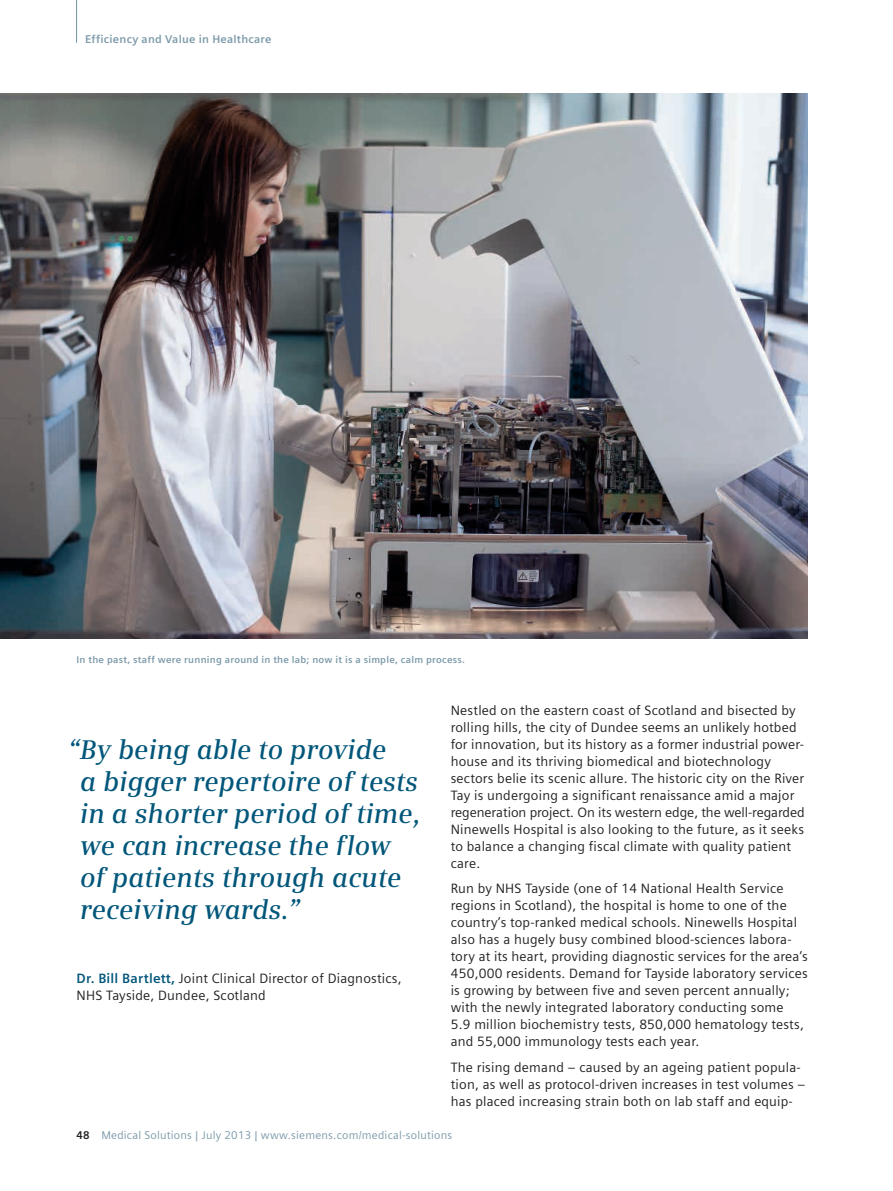
<style>
.page{position:relative;width:893px;height:1191px;background:#fff}
.page>*{position:absolute;margin:0;border:0;box-sizing:border-box;transform-origin:0 0}
.t1{font:italic 600 27px/32px "Siemens Serif";letter-spacing:.005em;color:#00567a}
.t2{font:13.5px/17px "Siemens Sans";letter-spacing:.015em;color:#231f20}
.t3{font:11.25px "Siemens Sans";letter-spacing:.02em;color:#7b99a9}
.t4{font:700 11.25px "Siemens Sans";letter-spacing:.02em;color:#7b99a9}
.t5{font:700 9.75px "Siemens Sans";letter-spacing:.025em;color:#7b99a9}
.s1{font-weight:700;color:#00567a}
.s2{font-weight:700;color:#231f20}
</style>
<div class="page">
<img style="left:0;top:94px;width:808px;height:544px">
<hr style="left:76px;top:0;width:1px;height:43px;background:#7b99a9">
<p class="t4" style="left:85px;top:32px;width:188px">Efficiency and Value in Healthcare</p>
<p class="t5" style="left:77px;top:653px;width:390px">In the past, staff were running around in the lab; now it is a simple, calm process.</p>
<p class="t1" style="left:80px;top:733px;width:342px;text-indent:-12px">“By being able to provide<br>a bigger repertoire of tests in a shorter period of time, we can increase the flow of patients through acute receiving wards.”</p>
<p class="t2" style="left:77px;top:969px;width:327px"><span class="s1">Dr. Bill Bartlett,</span> Joint Clinical Director of Diagnostics,<br>NHS Tayside, Dundee, Scotland</p>
<p class="t2" style="left:451px;top:701px;width:355px">Nestled on the eastern coast of Scotland and bisected by rolling hills, the city of Dundee seems an unlikely hotbed for innovation, but its history as a former industrial power&shy;house and its thriving biomedical and biotechnology sectors belie its scenic allure. The historic city on the River Tay is undergoing a significant renaissance amid a major regeneration project. On its western edge, the well-regarded Ninewells Hospital is also looking to the future, as it seeks to balance a changing fiscal climate with quality patient care.</p>
<p class="t2" style="left:451px;top:880px;width:359px">Run by NHS Tayside (one of 14 National Health Service regions in Scotland), the hospital is home to one of the country’s top-ranked medical schools. Ninewells Hospital also has a hugely busy combined blood-sciences labora&shy;tory at its heart, providing diagnostic services for the area’s 450,000 residents. Demand for Tayside laboratory services is growing by between five and seven percent annually; with the newly integrated laboratory conducting some<br>5.9 million biochemistry tests, 850,000 hematology tests, and 55,000 immunology tests each year.</p>
<p class="t2" style="left:451px;top:1058px;width:356px">The rising demand – caused by an ageing patient popula&shy;tion, as well as protocol-driven increases in test volumes – has placed increasing strain both on lab staff and equip-</p>
<p class="t3" style="left:77px;top:1129px;width:377px"><span class="s2">48</span> Medical Solutions | July 2013 | www.siemens.com/medical-solutions</p>
</div>
